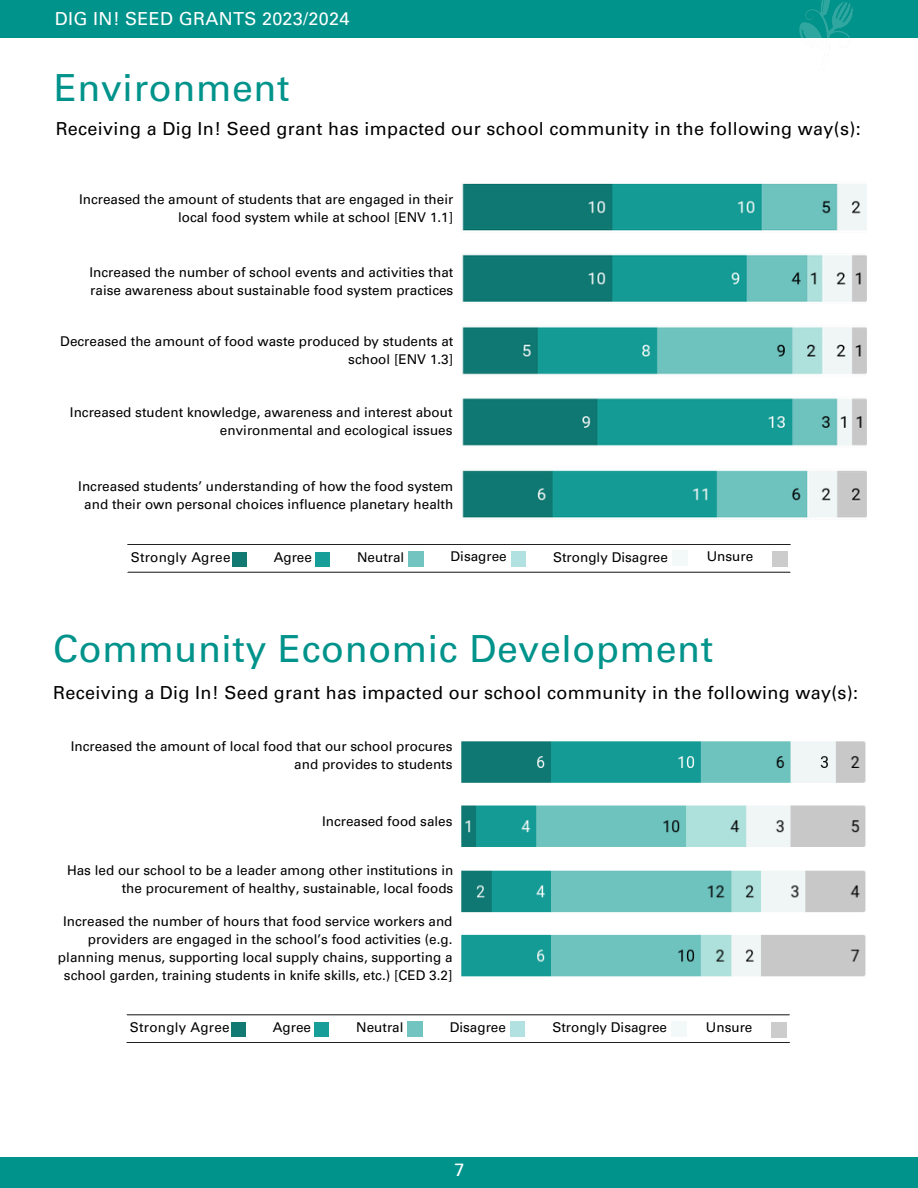
<style>
.page{position:relative;width:918px;height:1188px;background:#fff}
.page>*{position:absolute;margin:0;border:0;box-sizing:border-box;transform-origin:0 0}
.t1{font:37.5px "Univers LT Pro 55 Roman";letter-spacing:.015em;color:#00938b}
.t2{font:18px "Univers LT Pro 55 Roman";letter-spacing:.015em;color:#000}
.t3{font:18px "Univers LT Pro 55 Roman";letter-spacing:.015em;color:#fff}
.t4{font:13.5px/18px "Univers LT Pro 55 Roman";color:#000;text-align:right}
</style>
<div class="page">
<div style="left:0;top:1157px;width:918px;height:31px;background:#00938b"></div>
<div style="left:772px;top:552px;width:16px;height:15px;background:#ccc"></div>
<div style="left:511px;top:551px;width:15px;height:16px;background:#b1e1e0"></div>
<div style="left:672px;top:551px;width:16px;height:15px;background:#f3f9f9"></div>
<div style="left:409px;top:552px;width:15px;height:15px;background:#71c4c0"></div>
<div style="left:315px;top:552px;width:15px;height:15px;background:#189e98"></div>
<div style="left:232px;top:552px;width:15px;height:15px;background:#127a73"></div>
<svg style="left:127px;top:544px;width:664px;height:1px"></svg>
<svg style="left:127px;top:571px;width:664px;height:2px"></svg>
<div style="left:772px;top:1022px;width:15px;height:15px;background:#ccc"></div>
<div style="left:510px;top:1022px;width:15px;height:15px;background:#b1e1e0"></div>
<div style="left:671px;top:1021px;width:16px;height:15px;background:#f3f9f9"></div>
<div style="left:408px;top:1022px;width:15px;height:15px;background:#71c4c0"></div>
<div style="left:315px;top:1022px;width:14px;height:15px;background:#189e98"></div>
<div style="left:231px;top:1022px;width:15px;height:15px;background:#127a73"></div>
<svg style="left:126px;top:1014px;width:664px;height:2px"></svg>
<svg style="left:126px;top:1042px;width:664px;height:1px"></svg>
<img style="left:461px;top:741px;width:404px;height:236px">
<img style="left:462px;top:183px;width:405px;height:335px">
<div style="left:0;top:0;width:918px;height:38px;background:#00938b"></div>
<img style="left:799px;top:0;width:54px;height:43px">
<p class="t3" style="left:55px;top:12px;width:296px">DIG IN! SEED GRANTS 2023/2024</p>
<p class="t1" style="left:54px;top:74px;width:237px">Environment</p>
<p class="t2" style="left:56px;top:122px;width:807px">Receiving a Dig In! Seed grant has impacted our school community in the following way(s):</p>
<h3 class="t4" style="left:79px;top:192px;width:376px">Increased the amount of students that are engaged in their local food system while at school [ENV 1.1]</h3>
<p class="t4" style="left:90px;top:265px;width:365px;text-align:left">Increased the number of school events and activities that raise awareness about sustainable food system practices</p>
<p class="t4" style="left:60px;top:334px;width:395px">Decreased the amount of food waste produced by students at school [ENV 1.3]</p>
<p class="t4" style="left:70px;top:405px;width:384px">Increased student knowledge, awareness and interest about environmental and ecological issues</p>
<p class="t4" style="left:78px;top:479px;width:377px;text-align:center">Increased students’ understanding of how the food system and their own personal choices influence planetary health</p>
<p class="t4" style="left:131px;top:550px;width:101px">Strongly Agree</p>
<p class="t4" style="left:274px;top:550px;width:40px">Agree</p>
<h3 class="t4" style="left:357px;top:550px;width:49px">Neutral</h3>
<p class="t4" style="left:451px;top:549px;width:58px">Disagree</p>
<h1 class="t4" style="left:553px;top:550px;width:116px">Strongly Disagree</h1>
<h2 class="t4" style="left:707px;top:549px;width:48px">Unsure</h2>
<p class="t1" style="left:53px;top:634px;width:662px">Community Economic Development</p>
<h1 class="t2" style="left:53px;top:686px;width:807px">Receiving a Dig In! Seed grant has impacted our school community in the following way(s):</h1>
<p class="t4" style="left:71px;top:739px;width:383px">Increased the amount of local food that our school procures and provides to students</p>
<p class="t4" style="left:322px;top:814px;width:132px">Increased food sales</p>
<p class="t4" style="left:67px;top:863px;width:388px">Has led our school to be a leader among other institutions in the procurement of healthy, sustainable, local foods</p>
<p class="t4" style="left:58px;top:914px;width:396px">Increased the number of hours that food service workers and providers are engaged in the school’s food activities (e.g. planning menus, supporting local supply chains, supporting a school garden, training students in knife skills, etc.) [CED 3.2]</p>
<p class="t4" style="left:130px;top:1020px;width:101px">Strongly Agree</p>
<p class="t4" style="left:273px;top:1020px;width:40px">Agree</p>
<p class="t4" style="left:356px;top:1020px;width:49px">Neutral</p>
<p class="t4" style="left:450px;top:1020px;width:58px">Disagree</p>
<p class="t4" style="left:552px;top:1020px;width:116px">Strongly Disagree</p>
<p class="t4" style="left:706px;top:1020px;width:48px">Unsure</p>
<p class="t3" style="left:455px;top:1163px;width:12px">7</p>
</div>
